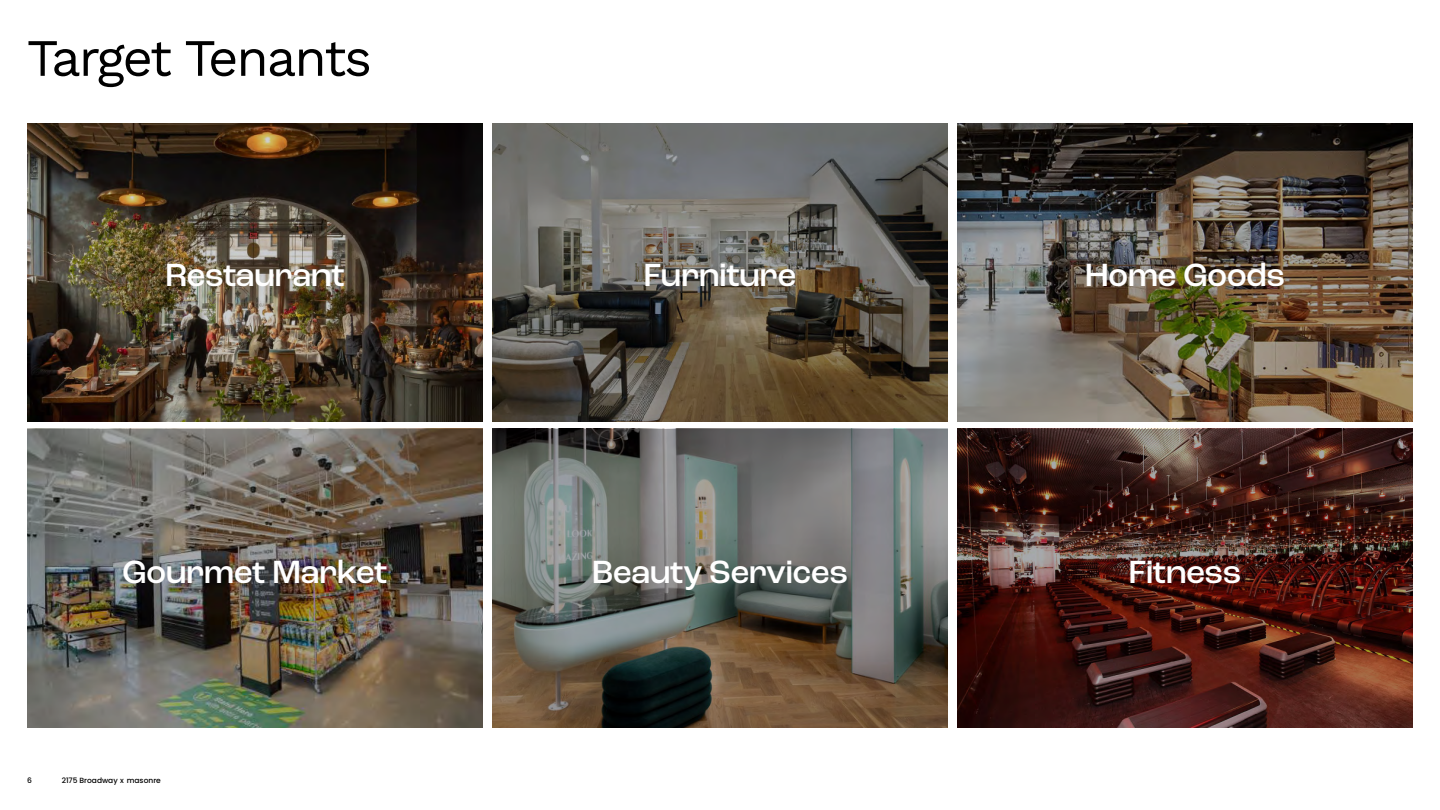
<style>
.page{position:relative;width:1440px;height:810px;background:#fff}
.page>*{position:absolute;margin:0;border:0;box-sizing:border-box;transform-origin:0 0}
.t1{font:52.5px "Work Sans";letter-spacing:-.04em;color:#000}
.t2{font:500 33.75px "Roc Grotesk";letter-spacing:-.02em;color:#fff}
.t3{font:500 7.5px "Poppins";color:#000}
</style>
<div class="page">
<img style="left:957px;top:429px;width:456px;height:298px">
<img style="left:957px;top:124px;width:456px;height:298px">
<img style="left:492px;top:429px;width:456px;height:298px">
<img style="left:27px;top:429px;width:456px;height:298px">
<img style="left:27px;top:124px;width:456px;height:298px">
<img style="left:492px;top:124px;width:456px;height:298px">
<h1 class="t1" style="left:27px;top:18px;width:347px">Target Tenants</h1>
<p class="t2" style="left:165px;top:254px;width:181px">Restaurant</p>
<p class="t2" style="left:643px;top:254px;width:155px">Furniture</p>
<p class="t2" style="left:1085px;top:254px;width:202px">Home Goods</p>
<p class="t2" style="left:122px;top:552px;width:267px">Gourmet Market</p>
<p class="t2" style="left:592px;top:552px;width:258px">Beauty Services</p>
<p class="t2" style="left:1129px;top:552px;width:114px">Fitness</p>
<p class="t3" style="left:27px;top:776px;width:6px">6</p>
<p class="t3" style="left:62px;top:776px;width:100px">2175 Broadway x masonre</p>
</div>
